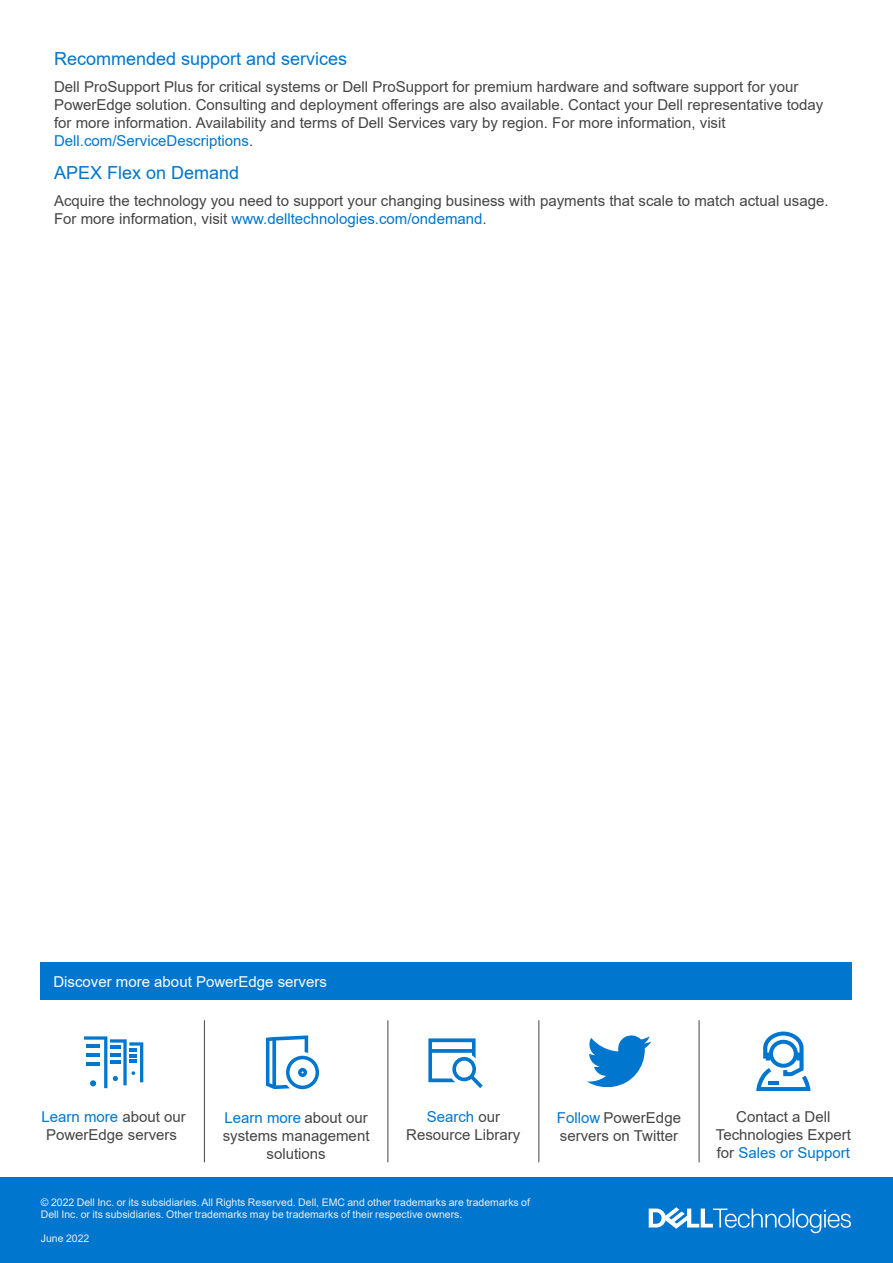
<style>
.page{position:relative;width:893px;height:1263px;background:#fff}
.page>*{position:absolute;margin:0;border:0;box-sizing:border-box;transform-origin:0 0}
.Heading_2{font:18px "Arial";color:#0076ce}
.Body_Text{font:15px/18px "Arial";color:#444;text-align:center}
.t1{font:15px "Arial";color:#fff}
.LAST_PAGE_Disclaimer{font:10.5px/12px "Arial";color:#eee}
.s1{color:#0076ce}
.s2{color:#fff}
</style>
<div class="page">
<div style="left:0;top:1177px;width:893px;height:86px;background:#0076ce"></div>
<hr style="left:204px;top:1020px;width:1px;height:142px;background:#444">
<hr style="left:388px;top:1020px;width:1px;height:142px;background:#444">
<hr style="left:539px;top:1020px;width:1px;height:142px;background:#444">
<div style="left:40px;top:962px;width:811px;height:38px;background:#0076ce"></div>
<hr style="left:699px;top:1020px;width:1px;height:142px;background:#444">
<svg style="left:756px;top:1031px;width:54px;height:60px"></svg>
<svg style="left:587px;top:1035px;width:64px;height:53px"></svg>
<svg style="left:84px;top:1036px;width:59px;height:52px"></svg>
<svg style="left:266px;top:1035px;width:53px;height:54px"></svg>
<svg style="left:428px;top:1038px;width:55px;height:50px"></svg>
<svg style="left:649px;top:1207px;width:202px;height:26px"></svg>
<p class="Heading_2" style="left:54px;top:47px;width:295px">Recommended support and services</p>
<p class="Body_Text" style="left:54px;top:78px;width:771px;text-align:left">Dell ProSupport Plus for critical systems or Dell ProSupport for premium hardware and software support for your PowerEdge solution. Consulting and deployment offerings are also available. Contact your Dell representative today for more information. Availability and terms of Dell Services vary by region. For more information, visit <span class="s1">Dell.com/ServiceDescriptions</span>.</p>
<p class="Heading_2" style="left:54px;top:160px;width:187px">APEX Flex on Demand</p>
<p class="Body_Text" style="left:54px;top:191px;width:776px;text-align:left">Acquire the technology you need to support your changing business with payments that scale to match actual usage.<br>For more information, visit <span class="s1">www.delltechnologies.com/ondemand</span>.</p>
<p class="t1" style="left:53px;top:971px;width:275px">Discover more about PowerEdge servers</p>
<p class="Body_Text" style="left:42px;top:1108px;width:146px"><span class="s1">Learn more</span> about our<br>PowerEdge servers<span class="s2">]</span></p>
<p class="Body_Text" style="left:223px;top:1108px;width:148px"><span class="s1">Learn more</span> about our systems management solutions</p>
<p class="Body_Text" style="left:716px;top:1108px;width:137px">Contact a Dell<br>Technologies Expert for <span class="s1">Sales or Support</span></p>
<p class="Body_Text" style="left:406px;top:1108px;width:116px"><span class="s1">Search</span> our<br>Resource Library</p>
<p class="Body_Text" style="left:557px;top:1108px;width:126px;text-align:left"><span class="s1">Follow</span> PowerEdge servers on Twitter</p>
<p class="LAST_PAGE_Disclaimer" style="left:41px;top:1197px;width:491px">© 2022 Dell Inc. or its subsidiaries. All Rights Reserved. Dell, EMC and other trademarks are trademarks of<br>Dell Inc. or its subsidiaries. Other trademarks may be trademarks of their respective owners.</p>
<p class="LAST_PAGE_Disclaimer" style="left:41px;top:1233px;width:50px">June 2022</p>
</div>
